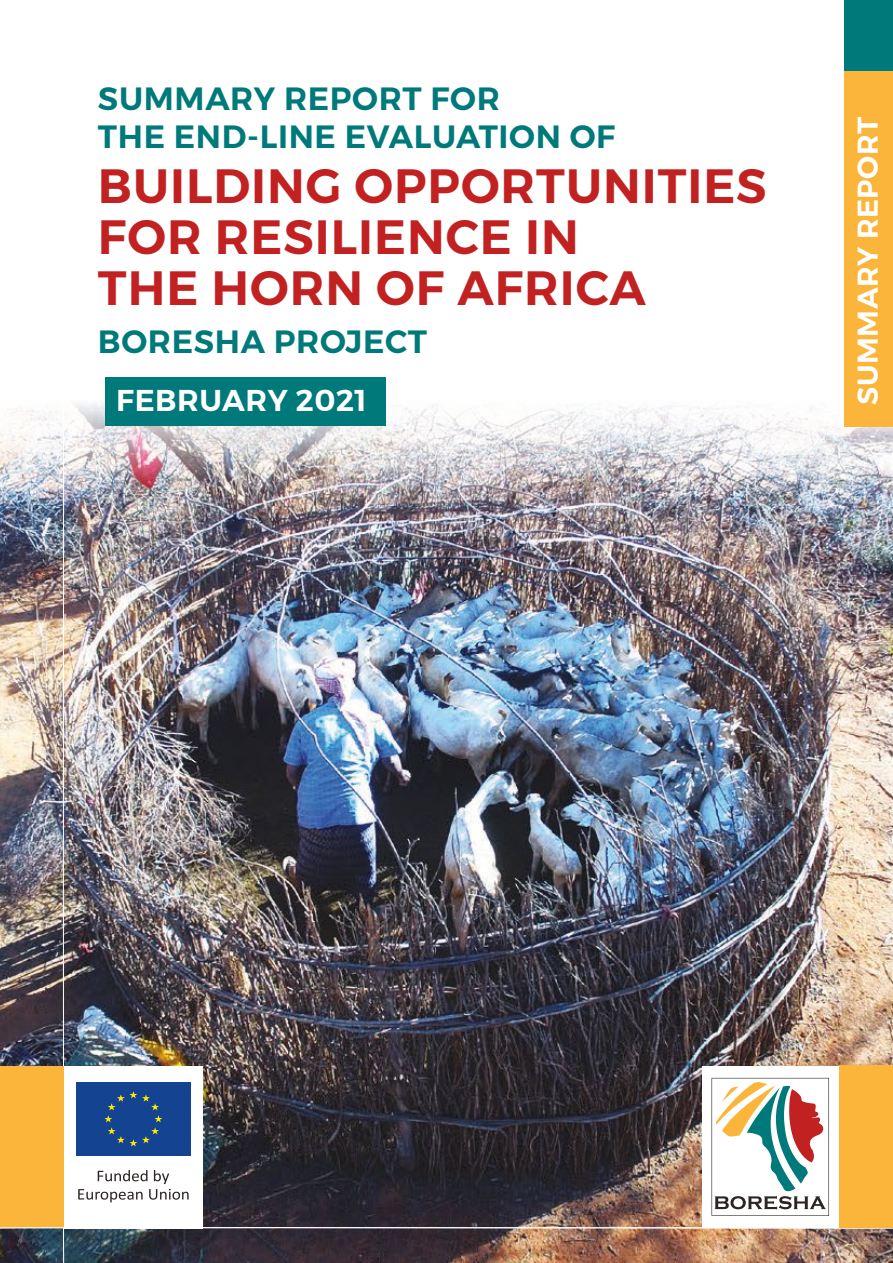
<style>
.page{position:relative;width:893px;height:1263px;background:#fff}
.page>*{position:absolute;margin:0;border:0;box-sizing:border-box;transform-origin:0 0}
.t1{font:600 47.85px/51.3px "Montserrat";letter-spacing:.02em;color:#c22121}
.t2{font:600 32.1px/37.8px "Montserrat";letter-spacing:.02em;color:#00797a}
.t3{font:600 30px "Montserrat";letter-spacing:.02em;color:#fff}
.t4{font:600 28.5px "Montserrat";letter-spacing:.02em;color:#fff}
</style>
<div class="page">
<img style="left:0;top:0;width:893px;height:1263px">
<p class="t2" style="left:98px;top:80px;width:519px">SUMMARY REPORT FOR<br>THE END-LINE EVALUATION OF</p>
<h1 class="t1" style="left:98px;top:160px;width:670px">BUILDING OPPORTUNITIES<br>FOR RESILIENCE IN<br>THE HORN OF AFRICA</h1>
<p class="t2" style="left:98px;top:323px;width:331px">BORESHA PROJECT</p>
<p class="t3" style="left:116px;top:377px;width:252px">FEBRUARY 2021</p>
<p class="t4" style="left:845px;top:405px;width:289px;rotate:-90deg">SUMMARY REPORT</p>
</div>
